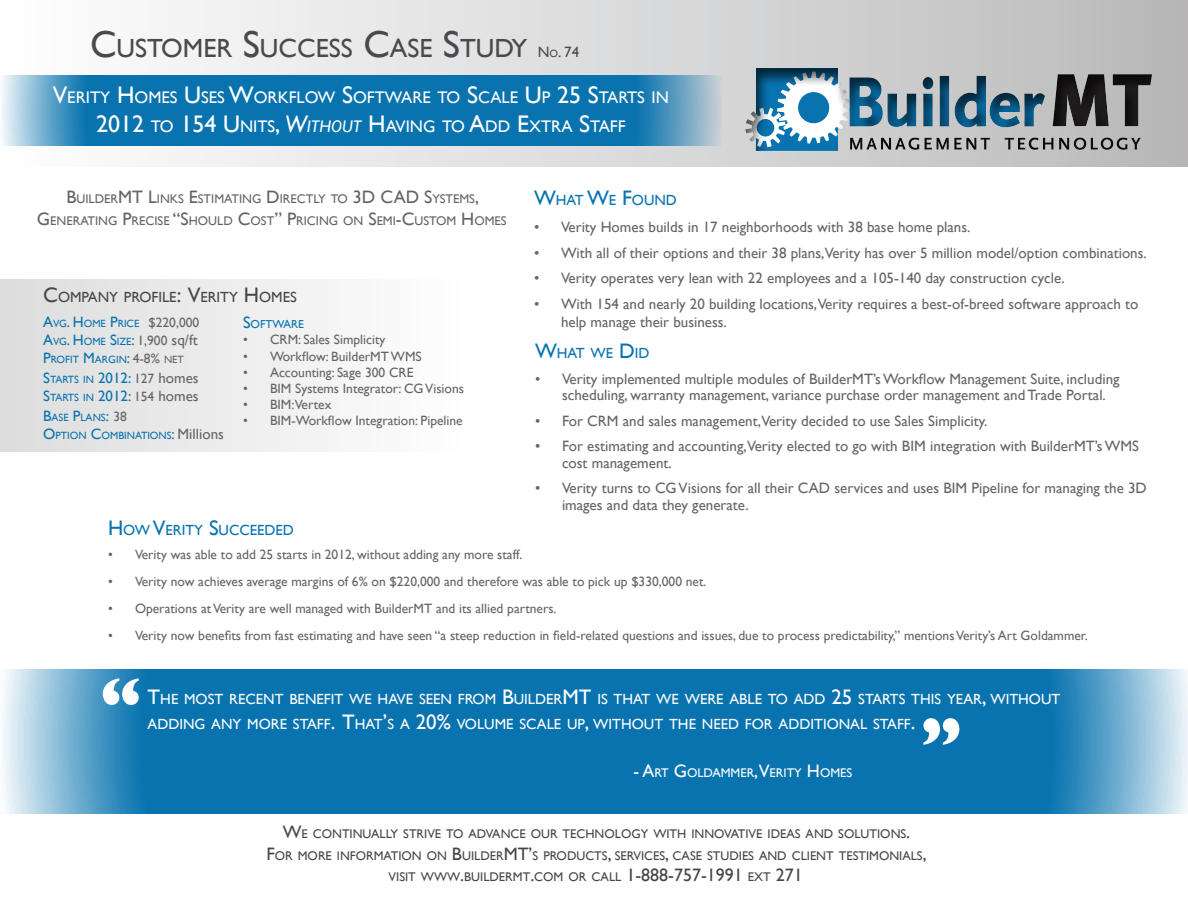
<style>
.page{position:relative;width:1188px;height:918px;background:#fff}
.page>*{position:absolute;margin:0;border:0;box-sizing:border-box;transform-origin:0 0}
.t1{font:700 72px "Gill Sans";color:#fff}
.t2{font:26.25px "Gill Sans";color:#494a4b}
.t3{font:16.8px/28.8px "Gill Sans";color:#fff;text-align:center}
.t4{font:15px/16.5px "Gill Sans";color:#656568}
.t5{font:14.7px "Gill Sans";color:#fff}
.t6{font:14.7px "Gill Sans";color:#0873af}
.t7{font:14.7px "Gill Sans";color:#494545}
.t8{font:14.7px "Gill Sans";color:#0873af}
.t9{font:13.5px "Gill Sans";color:#656568}
.t10{font:12.6px "Gill Sans";color:#494545}
.t11{font:12.6px/21.6px "Gill Sans";color:#656568}
.t12{font:12.6px "Gill Sans";color:#fff}
.t13{font:11.55px "Gill Sans";color:#0873af}
.t14{font:10.5px "Gill Sans";color:#0873af}
.s1{font-size:37.5px}
.s2{font-size:15px}
.s3{font-size:10.5px}
.s4{font-size:24px}
.s5{font-style:italic;font-size:24px}
.s6{font-style:italic}
.s7{font-size:18px}
.s8{font-size:21px}
.s9{font-size:13.5px;color:#656568}
.s10{font-size:15px;color:#656568}
.s11{color:#656568}
.s12{font-size:16.5px}
</style>
<div class="page">
<div style="left:0;top:0;width:1188px;height:166px;background:linear-gradient(to right,#feffff,#bababa)"></div>
<svg style="left:0;top:76px;width:722px;height:70px;background:#2080b5"></svg>
<div style="left:744px;top:60px;width:409px;height:92px;background:#231f20;opacity:.75"></div>
<svg style="left:3px;top:669px;width:1185px;height:145px;background:#2181b7"></svg>
<div style="left:0;top:279px;width:633px;height:173px;background:linear-gradient(to right,#e0dfdf,#fff)"></div>
<p class="t2" style="left:90px;top:33px;width:491px"><span class="s1">C</span>USTOMER <span class="s1">S</span>UCCESS <span class="s1">C</span>ASE <span class="s1">S</span>TUDY <span class="s2">N</span> <span class="s3">O</span><span class="s2">. 74</span></p>
<p class="t3" style="left:53px;top:83px;width:618px"><span class="s4">V</span>ERITY <span class="s4">H</span>OMES <span class="s4">U</span>SES <span class="s4">W</span>ORKFLOW <span class="s4">S</span>OFTWARE TO <span class="s4">S</span>CALE <span class="s4">U</span>P <span class="s4">25 S</span>TARTS IN<br><span class="s4">2012</span> TO <span class="s4">154 U</span>NITS<span class="s4">,</span> <span class="s5">W</span><span class="s6">ithout</span> <span class="s4">H</span>AVING TO <span class="s4">A</span>DD <span class="s4">E</span>XTRA <span class="s4">S</span>TAFF</p>
<p class="t11" style="left:66px;top:188px;width:328px"><span class="s7">B</span>UILDER<span class="s7">MT L</span>INKS <span class="s7">E</span>STIMATING <span class="s7">D</span> IRECTLY TO <span class="s7">3D CAD</span></p>
<p class="t11" style="left:37px;top:188px;width:471px;text-indent:387px"><span class="s7">S</span>YSTEMS<span class="s7">,<br>G</span> ENERATING <span class="s7">P</span>RECISE <span class="s7">“S</span>HOULD <span class="s7">C</span>OST<span class="s7">” P</span>RICING ON <span class="s7">S</span>EMI<span class="s7">-C</span>USTOM <span class="s7">H</span> OMES</p>
<p class="t7" style="left:43px;top:288px;width:255px"><span class="s8">C</span>OMPANY PROFILE<span class="s8">: V</span>ERITY <span class="s8">H</span> OMES</p>
<p class="t14" style="left:43px;top:318px;width:158px"><span class="s2">A</span>VG<span class="s2">. H</span> OME <span class="s2">P</span>RICE <span class="s9">$220,000</span></p>
<p class="t14" style="left:43px;top:336px;width:156px"><span class="s2">A</span>VG<span class="s2">. H</span> OME <span class="s2">S</span>IZE<span class="s2">:</span> <span class="s9">1,900</span> <span class="s10">sq/ft</span></p>
<p class="t14" style="left:43px;top:354px;width:142px"><span class="s2">P</span>ROFIT <span class="s2">M</span>ARGIN<span class="s2">:</span> <span class="s9">4-8%</span> <span class="s11">NET</span></p>
<p class="t14" style="left:43px;top:373px;width:157px"><span class="s2">S</span>TARTS IN <span class="s2">2012:</span> <span class="s9">127</span> <span class="s10">homes</span></p>
<p class="t14" style="left:43px;top:391px;width:157px"><span class="s2">S</span>TARTS IN <span class="s2">2012:</span> <span class="s9">154</span> <span class="s10">homes</span></p>
<p class="t14" style="left:43px;top:411px;width:85px"><span class="s2">B</span>ASE <span class="s2">P</span>LANS<span class="s2">:</span> <span class="s9">38</span></p>
<p class="t14" style="left:43px;top:429px;width:182px"><span class="s2">O</span>PTION <span class="s2">C</span>OMBINATIONS<span class="s2">:</span> <span class="s10">Millions</span></p>
<p class="t13" style="left:243px;top:318px;width:63px"><span class="s12">S</span>OFTWARE</p>
<p class="t9" style="left:243px;top:332px;width:144px">• CRM: Sales Simplicity</p>
<p class="t9" style="left:243px;top:348px;width:180px">• Workflow: BuilderMTWMS</p>
<p class="t9" style="left:243px;top:364px;width:172px">• Accounting: Sage 300 CRE</p>
<p class="t9" style="left:243px;top:380px;width:222px">• BIM Systems Integrator: CGVisions</p>
<p class="t9" style="left:243px;top:397px;width:90px">• BIM:Vertex</p>
<p class="t9" style="left:243px;top:413px;width:221px">• BIM-Workflow Integration: Pipeline</p>
<p class="t6" style="left:534px;top:192px;width:144px"><span class="s8">W</span>HAT <span class="s8">W</span>E <span class="s8">F</span>OUND</p>
<p class="t4" style="left:534px;top:219px;width:438px">• Verity Homes builds in 17 neighborhoods with 38 base home plans.</p>
<p class="t4" style="left:534px;top:244px;width:614px">• With all of their options and their 38 plans,Verity has over 5 million model/option combinations.</p>
<p class="t4" style="left:534px;top:270px;width:532px">• Verity operates very lean with 22 employees and a 105-140 day construction cycle.</p>
<p class="t4" style="left:561px;top:295px;width:579px;line-height:18px;text-indent:-27px">• With 154 and nearly 20 building locations,Verity requires a best-of-breed software approach to help manage their business.</p>
<p class="t8" style="left:535px;top:345px;width:116px"><span class="s8">W</span>HAT WE <span class="s8">D</span> ID</p>
<p class="t4" style="left:562px;top:370px;width:559px;text-indent:-27px">• Verity implemented multiple modules of BuilderMT’sWorkflow Management Suite, including scheduling, warranty management, variance purchase order management and Trade Portal.</p>
<p class="t4" style="left:535px;top:412px;width:454px">• For CRM and sales management,Verity decided to use Sales Simplicity.</p>
<p class="t4" style="left:562px;top:438px;width:579px;text-indent:-27px">• For estimating and accounting,Verity elected to go with BIM integration with BuilderMT’sWMS cost management.</p>
<p class="t4" style="left:562px;top:480px;width:586px;text-indent:-27px">• Verity turns to CGVisions for all their CAD services and uses BIM Pipeline for managing the 3D images and data they generate.</p>
<p class="t6" style="left:108px;top:521px;width:187px"><span class="s8">H</span>OW <span class="s8">V</span>ERITY <span class="s8">S</span>UCCEEDED</p>
<p class="t9" style="left:108px;top:546px;width:416px">• Verity was able to add 25 starts in 2012, without adding any more staff.</p>
<p class="t9" style="left:108px;top:573px;width:600px">• Verity now achieves average margins of 6% on $220,000 and therefore was able to pick up $330,000 net.</p>
<p class="t9" style="left:108px;top:600px;width:450px">• Operations atVerity are well managed with BuilderMT and its allied partners.</p>
<p class="t9" style="left:108px;top:627px;width:981px">• Verity now benefits from fast estimating and have seen “a steep reduction in field-related questions and issues, due to process predictability,” mentionsVerity’s Art Goldammer.</p>
<p class="t1" style="left:100px;top:661px;width:42px">“</p>
<p class="t5" style="left:148px;top:690px;width:914px"><span class="s8">T</span>HE MOST RECENT BENEFIT WE HAVE SEEN FROM <span class="s8">B</span>UILDER<span class="s8">MT</span> IS THAT WE WERE ABLE TO ADD <span class="s8">25</span> STARTS THIS YEAR<span class="s8">,</span> WITHOUT</p>
<p class="t5" style="left:148px;top:716px;width:769px">ADDING ANY MORE STAFF<span class="s8">. T</span>HAT<span class="s8">’</span>S A <span class="s8">20%</span> VOLUME SCALE UP<span class="s8">,</span> WITHOUT THE NEED FOR ADDITIONAL STAFF<span class="s8">.</span></p>
<p class="t12" style="left:634px;top:766px;width:220px"><span class="s7">- A</span>RT <span class="s7">G</span> OLDAMMER<span class="s7">,V</span>ERITY <span class="s7">H</span>OMES</p>
<p class="t1" style="left:922px;top:701px;width:42px">”</p>
<p class="t10" style="left:283px;top:826px;width:629px"><span class="s7">W</span>E CONTINUALLY STRIVE TO ADVANCE OUR TECHNOLOGY WITH INNOVATIVE IDEAS AND SOLUTIONS<span class="s7">.</span></p>
<p class="t10" style="left:266px;top:848px;width:662px"><span class="s7">F</span>OR MORE INFORMATION ON <span class="s7">B</span>UILDER<span class="s7">MT’</span>S PRODUCTS<span class="s7">,</span> SERVICES<span class="s7">,</span> CASE STUDIES AND CLIENT TESTIMONIALS<span class="s7">,</span></p>
<p class="t10" style="left:389px;top:870px;width:47px">VISIT WWW</p>
<p class="t10" style="left:460px;top:870px;width:344px"><span class="s7">.</span>BU ILDERMT<span class="s7">.</span>COM OR CALL <span class="s7">1-888-757-1991</span> EXT <span class="s7">271</span></p>
</div>
